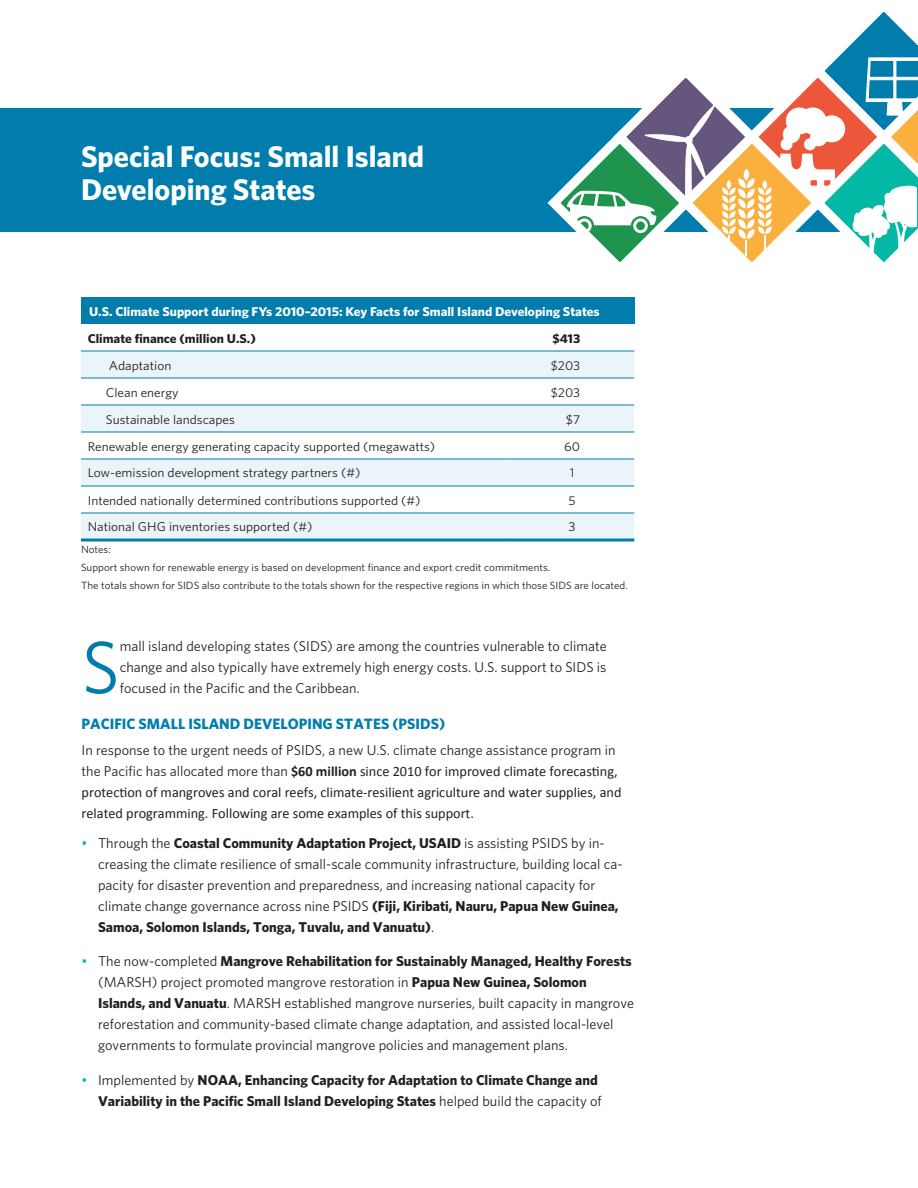
<style>
.page{position:relative;width:918px;height:1188px;background:#fff}
.page>*{position:absolute;margin:0;border:0;box-sizing:border-box;transform-origin:0 0}
.t1{font:74.7px "Whitney";color:#007dad}
.t2{font:700 30px/33px "Whitney";color:#fff}
.t3{font:700 15px "Whitney";color:#007dad}
.t4{font:14.25px/21px "Whitney";color:#231f20}
.t5{font:14.25px/21px "Calibri";color:#231f20}
.t6{font:700 14.25px/21px "Whitney";color:#231f20;text-align:right}
.t7{font:12.75px "Whitney";color:#231f20;scale:1.05 1}
.t8{font:700 12.75px "Whitney";color:#fff;scale:1.05 1}
.t9{font:700 12.75px "Whitney";color:#231f20;scale:1.05 1}
.t10{font:10.5px/17.9px "Whitney";color:#231f20;scale:1.05 1}
.s1{font-family:"Whitney"}
.s2{font-weight:700}
.s3{color:#03b8a4}
.s4{font-weight:400;color:#03b8a4}
.s5{font-weight:400}
</style>
<div class="page">
<div style="left:0;top:108px;width:918px;height:123px;background:#007dad"></div>
<svg style="left:541px;top:12px;width:377px;height:250px"></svg>
<div style="left:81px;top:297px;width:553px;height:27px;background:#007dad"></div>
<svg style="left:81px;top:352px;width:553px;height:186px;fill:#ebf5f9"></svg>
<hr style="left:81px;top:351px;width:429px;height:1px;background:#007dad">
<hr style="left:510px;top:351px;width:124px;height:1px;background:#007dad">
<hr style="left:81px;top:378px;width:429px;height:1px;background:#007dad">
<hr style="left:510px;top:378px;width:124px;height:1px;background:#007dad">
<hr style="left:81px;top:513px;width:429px;height:1px;background:#007dad">
<hr style="left:510px;top:513px;width:124px;height:1px;background:#007dad">
<svg style="left:81px;top:538px;width:429px;height:4px;background:#3d9bc0"></svg>
<svg style="left:510px;top:538px;width:124px;height:4px"></svg>
<hr style="left:81px;top:405px;width:429px;height:1px;background:#007dad">
<hr style="left:510px;top:405px;width:124px;height:1px;background:#007dad">
<hr style="left:81px;top:432px;width:429px;height:1px;background:#007dad">
<hr style="left:510px;top:432px;width:124px;height:1px;background:#007dad">
<hr style="left:81px;top:459px;width:429px;height:1px;background:#007dad">
<hr style="left:510px;top:459px;width:124px;height:1px;background:#007dad">
<hr style="left:81px;top:486px;width:429px;height:1px;background:#007dad">
<hr style="left:510px;top:486px;width:124px;height:1px;background:#007dad">
<h2 class="t2" style="left:81px;top:140px;width:345px">Special Focus: Small Island<br>Developing States</h2>
<p class="t8" style="left:89px;top:303px;width:488px">U.S. Climate Support during FYs 2010–2015: Key Facts for Small Island Developing States</p>
<p class="t9" style="left:88px;top:330px;width:162px">Climate finance (million U.S.)</p>
<p class="t9" style="left:552px;top:330px;width:28px">$413</p>
<p class="t7" style="left:109px;top:357px;width:61px">Adaptation</p>
<p class="t7" style="left:551px;top:357px;width:30px">$203</p>
<p class="t7" style="left:106px;top:384px;width:71px">Clean energy</p>
<p class="t7" style="left:551px;top:384px;width:30px">$203</p>
<p class="t7" style="left:106px;top:411px;width:125px">Sustainable landscapes</p>
<p class="t7" style="left:566px;top:411px;width:15px">$7</p>
<p class="t7" style="left:88px;top:438px;width:332px">Renewable energy generating capacity supported (megawatts)</p>
<p class="t7" style="left:564px;top:438px;width:17px">60</p>
<p class="t7" style="left:88px;top:465px;width:261px">Low-emission development strategy partners (#)</p>
<p class="t7" style="left:570px;top:465px;width:6px">1</p>
<p class="t7" style="left:88px;top:492px;width:318px">Intended nationally determined contributions supported (#)</p>
<p class="t7" style="left:569px;top:492px;width:8px">5</p>
<p class="t7" style="left:88px;top:518px;width:216px">National GHG inventories supported (#)</p>
<p class="t7" style="left:569px;top:518px;width:8px">3</p>
<p class="t10" style="left:81px;top:540px;width:522px">Notes:<br>Support shown for renewable energy is based on development finance and export credit commitments.<br>The totals shown for SIDS also contribute to the totals shown for the respective regions in which those SIDS are located.</p>
<h1 class="t1" style="left:82px;top:618px;width:40px">S</h1>
<p class="t4" style="left:120px;top:636px;width:489px;text-align:justify">mall island developing states (SIDS) are among the countries vulnerable to climate change and also typically have extremely high energy costs. U.S. support to SIDS is focused in the Pacific and the Caribbean.</p>
<p class="t3" style="left:82px;top:714px;width:365px">PACIFIC SMALL ISLAND DEVELOPING STATES (PSIDS)</p>
<p class="t4" style="left:82px;top:739px;width:536px">In response to the urgent needs of PSIDS, a new U.S. climate change assistance program in</p>
<p class="t5" style="left:82px;top:760px;width:541px"><span class="s1">the Pacific has allocated more than</span> <span class="s2">$60 million</span> since 2010 for improved climate forecasting, protection of mangroves and coral reefs, climate-resilient agriculture and water supplies, and related programming. Following are some examples of this support.</p>
<p class="t4" style="left:98px;top:832px;width:526px;text-indent:-17px"><span class="s3">•</span> Through the <span class="s2">Coastal Community Adaptation Project, USAID</span> is assisting PSIDS by in&shy;creasing the climate resilience of small-scale community infrastructure, building local ca&shy;pacity for disaster prevention and preparedness, and increasing national capacity for climate change governance across nine PSIDS <span class="s2">(Fiji, Kiribati, Nauru, Papua New Guinea, Samoa, Solomon Islands, Tonga, Tuvalu, and Vanuatu)</span>.</p>
<p class="t4" style="left:98px;top:950px;width:538px;text-indent:-17px"><span class="s3">•</span> The now-completed <span class="s2">Mangrove Rehabilitation for Sustainably Managed, Healthy Forests </span>(MARSH) project promoted mangrove restoration in <span class="s2">Papua New Guinea, Solomon Islands, and Vanuatu</span>. MARSH established mangrove nurseries, built capacity in mangrove reforestation and community-based climate change adaptation, and assisted local-level governments to formulate provincial mangrove policies and management plans.</p>
<p class="t6" style="left:82px;top:1069px;width:522px"><span class="s4">•</span> <span class="s5">Implemented by</span> NOAA, Enhancing Capacity for Adaptation to Climate Change and<br>Variability in the Pacific Small Island Developing States <span class="s5">helped build the capacity of</span></p>
</div>
